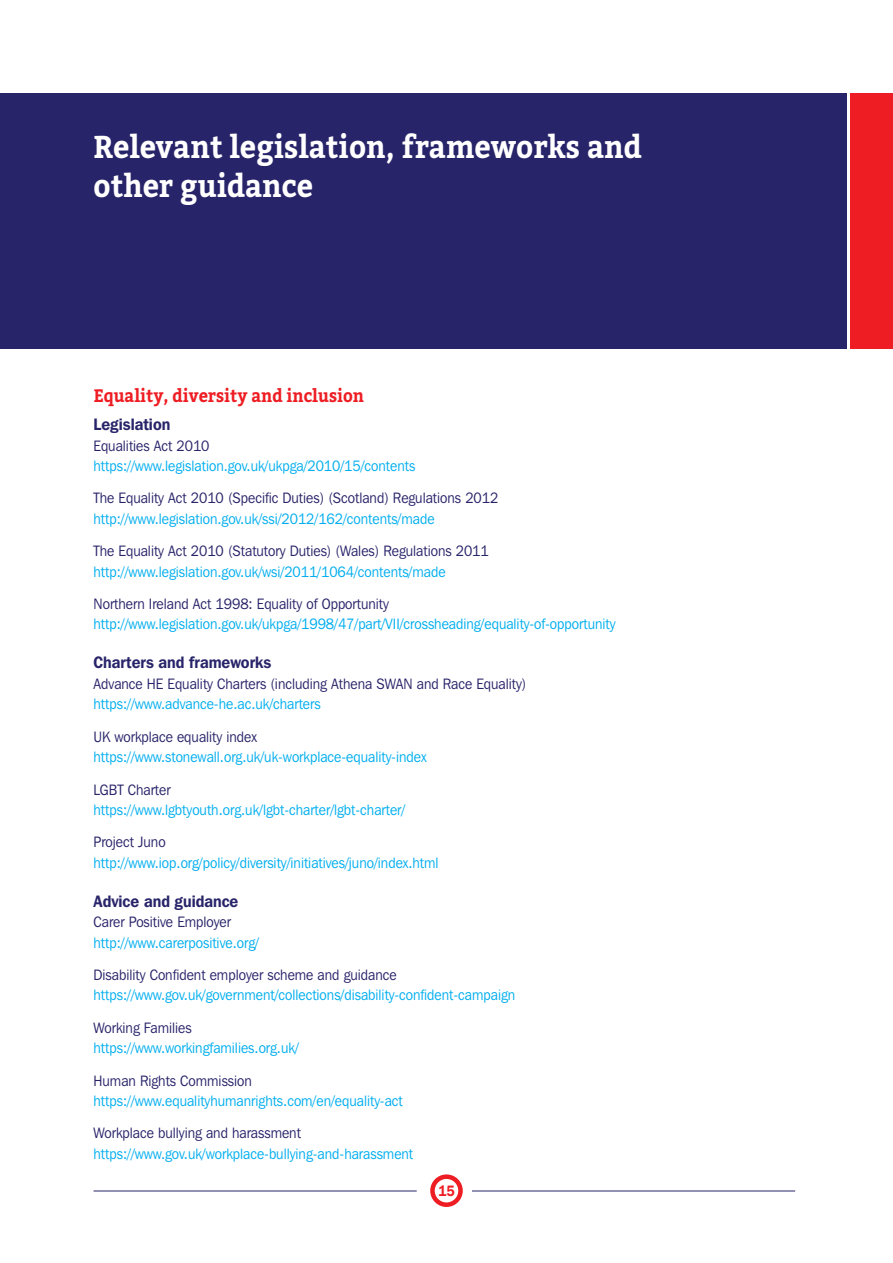
<style>
.page{position:relative;width:893px;height:1263px;background:#fff}
.page>*{position:absolute;margin:0;border:0;box-sizing:border-box;transform-origin:0 0}
.t1{font:700 31.5px/39px "Bitter";color:#fff;scale:.92 1}
.t2{font:700 18px "Bitter";color:#ee1d23;scale:.92 1}
.t3{font:600 16.5px "Franklin Gothic IT Cby BT";color:#28246a;scale:.92 1}
.t4{font:15px "Franklin Gothic IT Cby BT";color:#00aeef;scale:.92 1}
.t5{font:15px "Franklin Gothic IT Cby BT";color:#28246a;scale:.92 1}
.t6{font:600 15px "Franklin Gothic IT Cby BT";color:#ee1d23;scale:.92 1}
</style>
<div class="page">
<div style="left:850px;top:94px;width:43px;height:255px;background:#ee1d23"></div>
<hr style="left:94px;top:1191px;width:323px;height:1px;background:#28246a">
<hr style="left:472px;top:1191px;width:323px;height:1px;background:#28246a">
<div style="left:430px;top:1174px;width:33px;height:33px;border:4px solid #ee1d23;border-radius:50%"></div>
<div style="left:0;top:94px;width:846px;height:255px;background:#28246a"></div>
<h1 class="t1" style="left:94px;top:127px;width:597px">Relevant legislation, frameworks and other guidance</h1>
<p class="t2" style="left:94px;top:385px;width:295px">Equality, diversity and inclusion</p>
<p class="t3" style="left:94px;top:414px;width:85px">Legislation</p>
<p class="t5" style="left:94px;top:436px;width:128px">Equalities Act 2010</p>
<p class="t4" style="left:94px;top:457px;width:351px">https://www.legislation.gov.uk/ukpga/2010/15/contents</p>
<p class="t5" style="left:94px;top:489px;width:441px">The Equality Act 2010 (Specific Duties) (Scotland) Regulations 2012</p>
<p class="t4" style="left:94px;top:509px;width:372px">http://www.legislation.gov.uk/ssi/2012/162/contents/made</p>
<p class="t5" style="left:94px;top:542px;width:431px">The Equality Act 2010 (Statutory Duties) (Wales) Regulations 2011</p>
<p class="t4" style="left:94px;top:562px;width:384px">http://www.legislation.gov.uk/wsi/2011/1064/contents/made</p>
<p class="t5" style="left:94px;top:595px;width:323px">Northern Ireland Act 1998: Equality of Opportunity</p>
<p class="t4" style="left:94px;top:615px;width:569px">http://www.legislation.gov.uk/ukpga/1998/47/part/VII/crossheading/equality-of-opportunity</p>
<p class="t3" style="left:94px;top:652px;width:195px">Charters and frameworks</p>
<p class="t5" style="left:94px;top:674px;width:472px">Advance HE Equality Charters (including Athena SWAN and Race Equality)</p>
<p class="t4" style="left:94px;top:695px;width:248px">https://www.advance-he.ac.uk/charters</p>
<p class="t5" style="left:94px;top:727px;width:179px">UK workplace equality index</p>
<p class="t4" style="left:94px;top:748px;width:363px">https://www.stonewall.org.uk/uk-workplace-equality-index</p>
<p class="t5" style="left:94px;top:780px;width:85px">LGBT Charter</p>
<p class="t4" style="left:94px;top:800px;width:340px">https://www.lgbtyouth.org.uk/lgbt-charter/lgbt-charter/</p>
<p class="t5" style="left:94px;top:833px;width:80px">Project Juno</p>
<p class="t4" style="left:94px;top:853px;width:377px">http://www.iop.org/policy/diversity/initiatives/juno/index.html</p>
<p class="t3" style="left:94px;top:890px;width:159px">Advice and guidance</p>
<p class="t5" style="left:94px;top:913px;width:151px">Carer Positive Employer</p>
<p class="t4" style="left:94px;top:933px;width:181px">http://www.carerpositive.org/</p>
<p class="t5" style="left:94px;top:965px;width:331px">Disability Confident employer scheme and guidance</p>
<p class="t4" style="left:94px;top:986px;width:460px">https://www.gov.uk/government/collections/disability-confident-campaign</p>
<p class="t5" style="left:94px;top:1018px;width:108px">Working Families</p>
<p class="t4" style="left:94px;top:1039px;width:225px">https://www.workingfamilies.org.uk/</p>
<p class="t5" style="left:94px;top:1071px;width:174px">Human Rights Commission</p>
<p class="t4" style="left:94px;top:1091px;width:338px">https://www.equalityhumanrights.com/en/equality-act</p>
<p class="t5" style="left:94px;top:1124px;width:227px">Workplace bullying and harassment</p>
<p class="t4" style="left:94px;top:1144px;width:349px">https://www.gov.uk/workplace-bullying-and-harassment</p>
<p class="t6" style="left:438px;top:1181px;width:20px">15</p>
</div>
